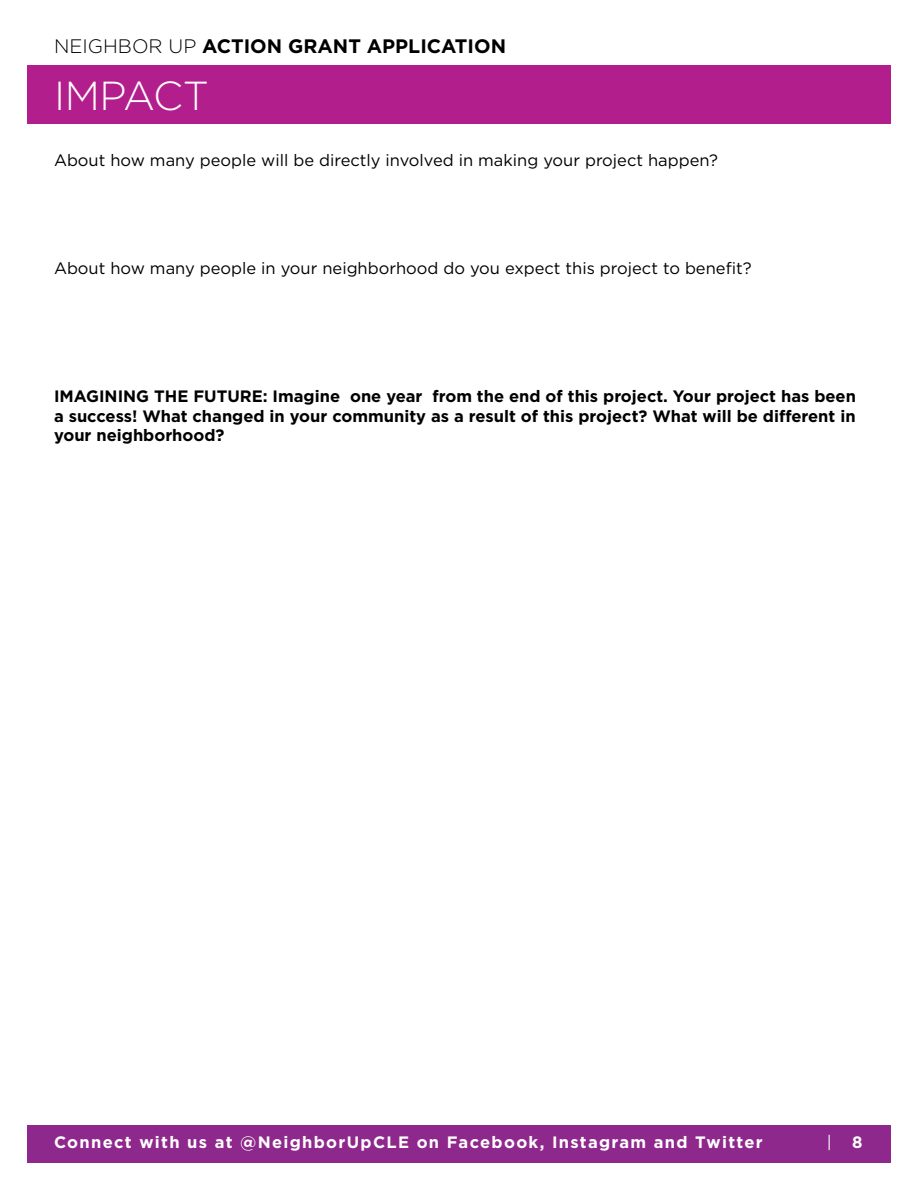
<style>
.page{position:relative;width:918px;height:1188px;background:#fff}
.page>*{position:absolute;margin:0;border:0;box-sizing:border-box;transform-origin:0 0}
.t1{font:300 40.5px "Gotham HTF";letter-spacing:-.01em;color:#fff}
.t2{font:700 19.5px "Gotham HTF";color:#000}
.t3{font:700 16.5px/19.8px "Gotham";color:#000;text-align:justify}
.t4{font:16.5px "Gotham";color:#000}
.t5{font:700 16.5px "Gotham HTF";letter-spacing:.08em;color:#fff}
.t6{font:16.5px "Gotham";color:#fff}
.s1{font-weight:300}
.s2{font-family:"Gotham HTF";font-weight:700}
</style>
<div class="page">
<div style="left:27px;top:1125px;width:864px;height:38px;background:#8f288c"></div>
<div style="left:27px;top:65px;width:864px;height:58px;background:#b31e8d"></div>
<p class="t2" style="left:54px;top:35px;width:454px"><span class="s1">NEIGHBOR UP</span> ACTION GRANT APPLICATION</p>
<h1 class="t1" style="left:54px;top:74px;width:156px">IMPACT</h1>
<p class="t4" style="left:54px;top:150px;width:666px">About how many people will be directly involved in making your project happen?</p>
<p class="t4" style="left:54px;top:258px;width:699px">About how many people in your neighborhood do you expect this project to benefit?</p>
<p class="t3" style="left:54px;top:386px;width:804px">IMAGINING THE FUTURE: Imagine one year from the end of this project. Your project has been a success! What changed in your community as a result of this project? What will be different in your neighborhood?</p>
<p class="t5" style="left:54px;top:1133px;width:710px">Connect with us at @NeighborUpCLE on Facebook, Instagram and Twitter</p>
<p class="t6" style="left:827px;top:1131px;width:37px">| <span class="s2">8</span></p>
</div>
